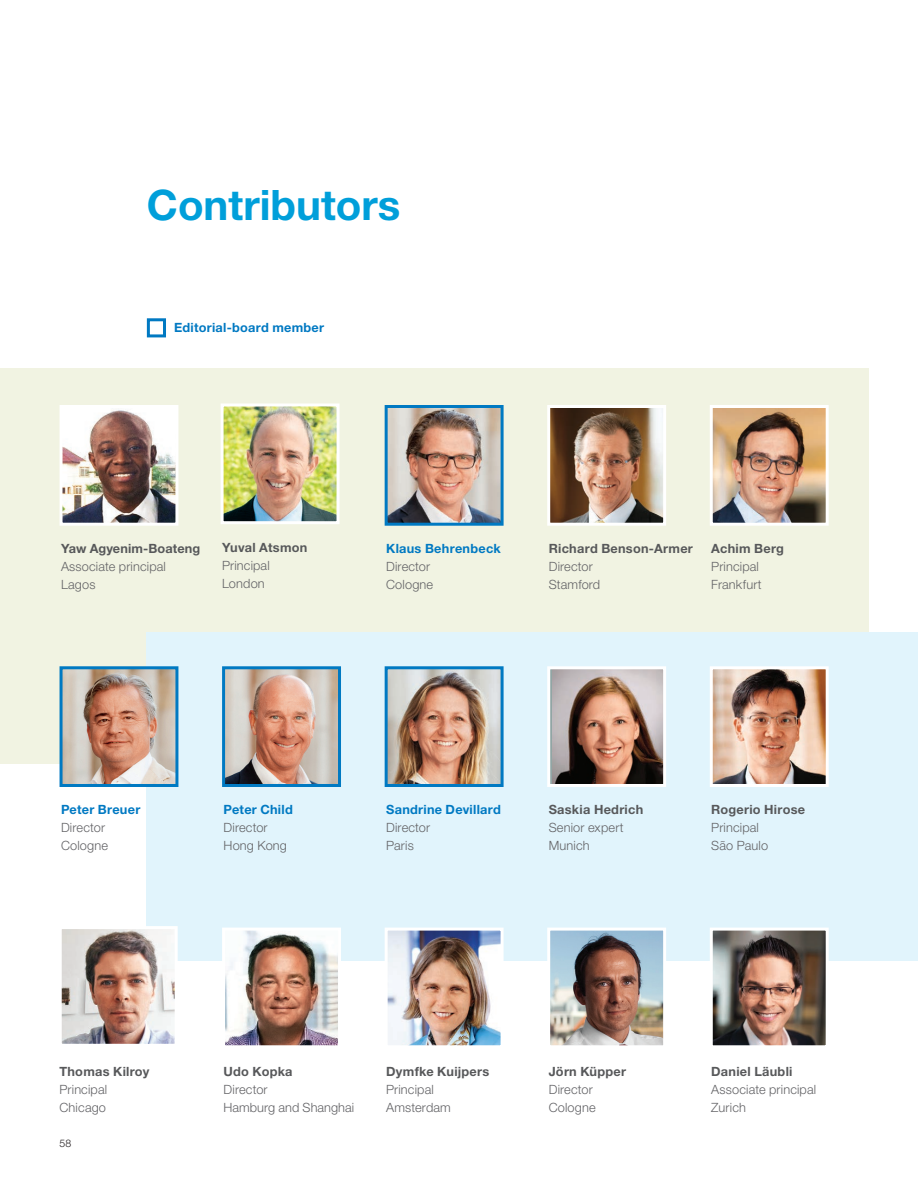
<style>
.page{position:relative;width:918px;height:1188px;background:#fff}
.page>*{position:absolute;margin:0;border:0;box-sizing:border-box;transform-origin:0 0}
.t1{font:700 42px "Helvetica Neue LT Std";color:#009fda}
.t2{font:300 12.75px/18px "Helvetica Neue LT Std";letter-spacing:.01em;color:#636366}
.t3{font:700 12.75px "Helvetica Neue LT Std";letter-spacing:.02em;color:#57585a}
.t4{font:700 12.75px "Helvetica Neue LT Std";letter-spacing:.02em;color:#0079c2}
.t5{font:300 10.5px "Helvetica Neue LT Std";color:#231f20}
</style>
<div class="page">
<div style="left:0;top:368px;width:868px;height:396px;background:#f1f3e2"></div>
<div style="left:147px;top:632px;width:771px;height:328px;background:#e1f4fc"></div>
<img style="left:551px;top:932px;width:111px;height:112px">
<div style="left:547px;top:928px;width:119px;height:120px;border:3px solid #fff"></div>
<img style="left:225px;top:408px;width:111px;height:112px">
<div style="left:221px;top:404px;width:119px;height:120px;border:3px solid #fff"></div>
<img style="left:389px;top:409px;width:111px;height:113px">
<div style="left:385px;top:405px;width:119px;height:121px;border:3px solid #0079c2"></div>
<img style="left:551px;top:409px;width:111px;height:113px">
<div style="left:547px;top:405px;width:119px;height:121px;border:3px solid #fff"></div>
<img style="left:64px;top:409px;width:110px;height:113px">
<div style="left:60px;top:405px;width:118px;height:121px;border:3px solid #fff"></div>
<img style="left:714px;top:409px;width:111px;height:113px">
<div style="left:710px;top:405px;width:119px;height:121px;border:3px solid #fff"></div>
<img style="left:226px;top:670px;width:111px;height:113px">
<div style="left:222px;top:666px;width:119px;height:121px;border:3px solid #0079c2"></div>
<img style="left:389px;top:670px;width:111px;height:113px">
<div style="left:385px;top:666px;width:119px;height:121px;border:3px solid #0079c2"></div>
<img style="left:64px;top:670px;width:110px;height:113px">
<div style="left:60px;top:666px;width:118px;height:121px;border:3px solid #0079c2"></div>
<img style="left:63px;top:930px;width:111px;height:113px">
<div style="left:59px;top:926px;width:119px;height:121px;border:3px solid #fff"></div>
<img style="left:552px;top:670px;width:110px;height:113px">
<div style="left:547px;top:666px;width:119px;height:121px;border:3px solid #fff"></div>
<img style="left:226px;top:932px;width:111px;height:112px">
<div style="left:222px;top:928px;width:119px;height:120px;border:3px solid #fff"></div>
<img style="left:389px;top:932px;width:111px;height:112px">
<div style="left:385px;top:928px;width:119px;height:120px;border:3px solid #fff"></div>
<img style="left:714px;top:932px;width:111px;height:112px">
<div style="left:710px;top:928px;width:119px;height:120px;border:3px solid #fff"></div>
<div style="left:147px;top:318px;width:19px;height:19px;border:3px solid #0079c2"></div>
<img style="left:714px;top:670px;width:111px;height:113px">
<div style="left:710px;top:666px;width:119px;height:121px;border:3px solid #fff"></div>
<h1 class="t1" style="left:147px;top:179px;width:255px">Contributors</h1>
<p class="t4" style="left:174px;top:320px;width:152px">Editorial-board member</p>
<p class="t3" style="left:61px;top:541px;width:141px">Yaw Agyenim-Boateng</p>
<p class="t2" style="left:61px;top:557px;width:106px">Associate principal<br>Lagos</p>
<p class="t3" style="left:222px;top:539px;width:87px">Yuval Atsmon</p>
<p class="t2" style="left:222px;top:556px;width:49px">Principal<br>London</p>
<p class="t4" style="left:386px;top:541px;width:116px">Klaus Behrenbeck</p>
<p class="t2" style="left:386px;top:557px;width:49px">Director<br>Cologne</p>
<p class="t3" style="left:549px;top:541px;width:146px">Richard Benson-Armer</p>
<p class="t2" style="left:549px;top:557px;width:53px">Director<br>Stamford</p>
<p class="t3" style="left:711px;top:541px;width:74px">Achim Berg</p>
<p class="t2" style="left:711px;top:557px;width:52px">Principal<br>Frankfurt</p>
<p class="t4" style="left:61px;top:802px;width:81px">Peter Breuer</p>
<p class="t2" style="left:61px;top:818px;width:49px">Director<br>Cologne</p>
<p class="t4" style="left:224px;top:802px;width:71px">Peter Child</p>
<p class="t2" style="left:224px;top:818px;width:65px">Director<br>Hong Kong</p>
<p class="t4" style="left:386px;top:802px;width:116px">Sandrine Devillard</p>
<p class="t2" style="left:386px;top:818px;width:46px">Director<br>Paris</p>
<p class="t3" style="left:549px;top:802px;width:96px">Saskia Hedrich</p>
<p class="t2" style="left:549px;top:818px;width:76px">Senior expert<br>Munich</p>
<p class="t3" style="left:711px;top:802px;width:95px">Rogerio Hirose</p>
<p class="t2" style="left:711px;top:818px;width:58px">Principal<br>São Paulo</p>
<p class="t3" style="left:60px;top:1063px;width:91px">Thomas Kilroy</p>
<p class="t2" style="left:60px;top:1080px;width:49px">Principal<br>Chicago</p>
<p class="t5" style="left:60px;top:1137px;width:13px">58</p>
<p class="t3" style="left:224px;top:1063px;width:70px">Udo Kopka</p>
<p class="t2" style="left:224px;top:1080px;width:132px">Director<br>Hamburg and Shanghai</p>
<p class="t3" style="left:386px;top:1063px;width:105px">Dymfke Kuijpers</p>
<p class="t2" style="left:386px;top:1080px;width:66px">Principal<br>Amsterdam</p>
<p class="t3" style="left:549px;top:1063px;width:79px">Jörn Küpper</p>
<p class="t2" style="left:549px;top:1080px;width:49px">Director<br>Cologne</p>
<p class="t3" style="left:711px;top:1063px;width:83px">Daniel Läubli</p>
<p class="t2" style="left:711px;top:1080px;width:106px">Associate principal<br>Zurich</p>
</div>
